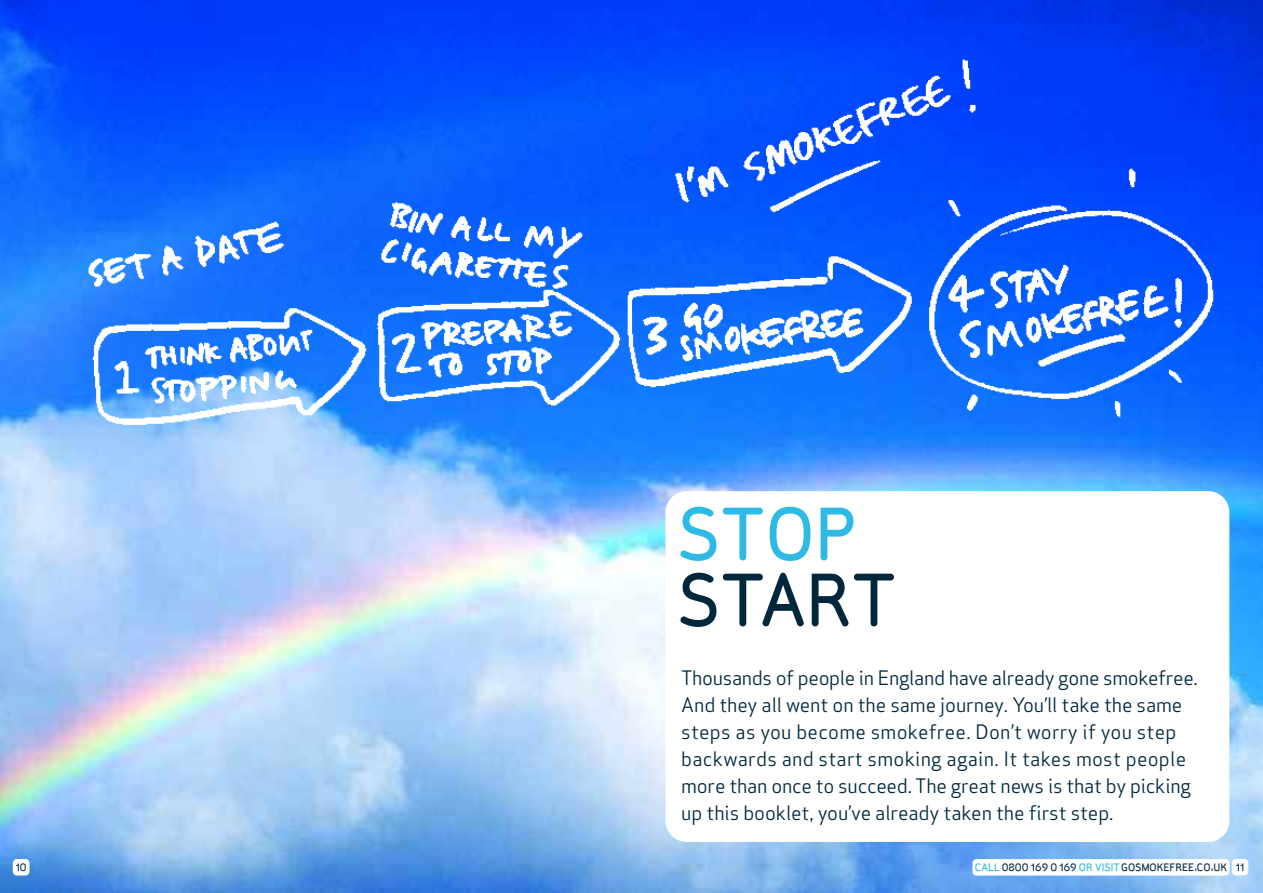
<style>
.page{position:relative;width:1263px;height:893px;background:#fff}
.page>*{position:absolute;margin:0;border:0;box-sizing:border-box;transform-origin:0 0}
.t1{font:500 72px "Sylvia";color:#00273c}
.t2{font:500 72px "Sylvia";color:#2dbae5}
.t3{font:19.5px/27px "Apex Sans Book T";letter-spacing:-.005em;color:#00273c}
.t4{font:500 10.5px "Sylvia";color:#00273c}
.s1{color:#2dbae5}
</style>
<div class="page">
<img style="left:0;top:0;width:1263px;height:893px">
<div style="left:1232px;top:859px;width:16px;height:16px;background:#fff;border-radius:4px"></div>
<div style="left:972px;top:859px;width:257px;height:16px;background:#fff;border-radius:4px"></div>
<div style="left:13px;top:859px;width:17px;height:16px;background:#fff;border-radius:4px"></div>
<div style="left:665px;top:491px;width:564px;height:351px;background:#fff;border-radius:21px"></div>
<img style="left:28px;top:52px;width:1209px;height:547px">
<h1 class="t2" style="left:677px;top:508px;width:182px">STOP</h1>
<h1 class="t1" style="left:677px;top:574px;width:221px">START</h1>
<p class="t3" style="left:681px;top:665px;width:518px">Thousands of people in England have already gone smokefree.<br>And they all went on the same journey. You’ll take the same steps as you become smokefree. Don’t worry if you step backwards and start smoking again. It takes most people more than once to succeed. The great news is that by picking up this booklet, you’ve already taken the first step.</p>
<p class="t4" style="left:16px;top:863px;width:13px">10</p>
<p class="t4" style="left:975px;top:864px;width:271px"><span class="s1">CALL</span>0800 169 0 169 <span class="s1">OR VISIT</span>GOSMOKEFREE.CO.UK 11</p>
</div>
